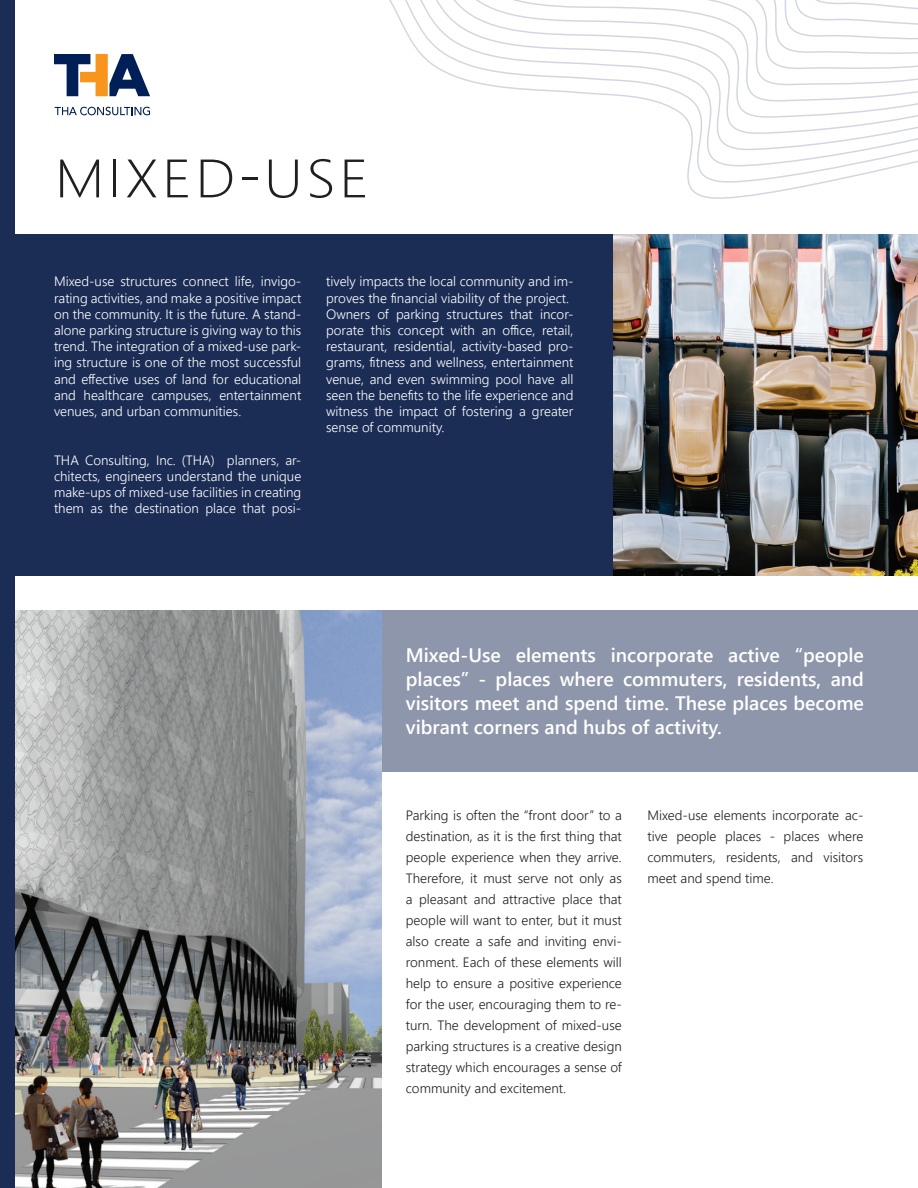
<style>
.page{position:relative;width:918px;height:1188px;background:#fff}
.page>*{position:absolute;margin:0;border:0;box-sizing:border-box;transform-origin:0 0}
.t1{font:300 54px "Segoe UI";letter-spacing:.06em;color:#231f20;scale:1.1 1}
.t2{font:600 19.5px/24px "Segoe UI";color:#fff;text-align:justify}
.t3{font:300 13.5px/16.2px "Segoe UI";color:#fff;text-align:justify}
.t4{font:300 13.5px/21px "Segoe UI";color:#231f20;text-align:justify}
</style>
<div class="page">
<img style="left:612px;top:234px;width:306px;height:341px">
<div style="left:0;top:234px;width:612px;height:341px;background:#1c2d55"></div>
<div style="left:362px;top:610px;width:556px;height:162px;background:#8d96aa"></div>
<svg style="left:14px;top:0;width:904px;height:205px"></svg>
<img style="left:14px;top:610px;width:367px;height:578px">
<div style="left:0;top:0;width:14px;height:1188px;background:#1c2d55"></div>
<h1 class="t1" style="left:55px;top:127px;width:287px">MIXED-USE</h1>
<p class="t3" style="left:54px;top:272px;width:249px">Mixed-use structures connect life, invigo&shy;rating activities, and make a positive impact on the community. It is the future. A stand&shy;alone parking structure is giving way to this trend. The integration of a mixed-use park&shy;ing structure is one of the most successful and effective uses of land for educational and healthcare campuses, entertainment venues, and urban communities.</p>
<p class="t3" style="left:54px;top:450px;width:249px">THA Consulting, Inc. (THA) planners, ar&shy;chitects, engineers understand the unique make-ups of mixed-use facilities in creating them as the destination place that posi-</p>
<p class="t3" style="left:326px;top:272px;width:249px;text-align:left">tively impacts the local community and im&shy;proves the financial viability of the project.<br>Owners of parking structures that incor&shy;porate this concept with an office, retail, restaurant, residential, activity-based pro&shy;grams, fitness and wellness, entertainment venue, and even swimming pool have all seen the benefits to the life experience and witness the impact of fostering a greater sense of community.</p>
<h2 class="t2" style="left:406px;top:642px;width:460px">Mixed-Use elements incorporate active “people places” - places where commuters, residents, and visitors meet and spend time. These places become vibrant corners and hubs of activity.</h2>
<p class="t4" style="left:406px;top:803px;width:218px">Parking is often the “front door” to a destination, as it is the first thing that people experience when they arrive.<br>Therefore, it must serve not only as a pleasant and attractive place that people will want to enter, but it must also create a safe and inviting envi&shy;ronment. Each of these elements will help to ensure a positive experience for the user, encouraging them to re&shy;turn. The development of mixed-use parking structures is a creative design strategy which encourages a sense of community and excitement.</p>
<p class="t4" style="left:647px;top:803px;width:218px">Mixed-use elements incorporate ac&shy;tive people places - places where commuters, residents, and visitors meet and spend time.</p>
</div>
